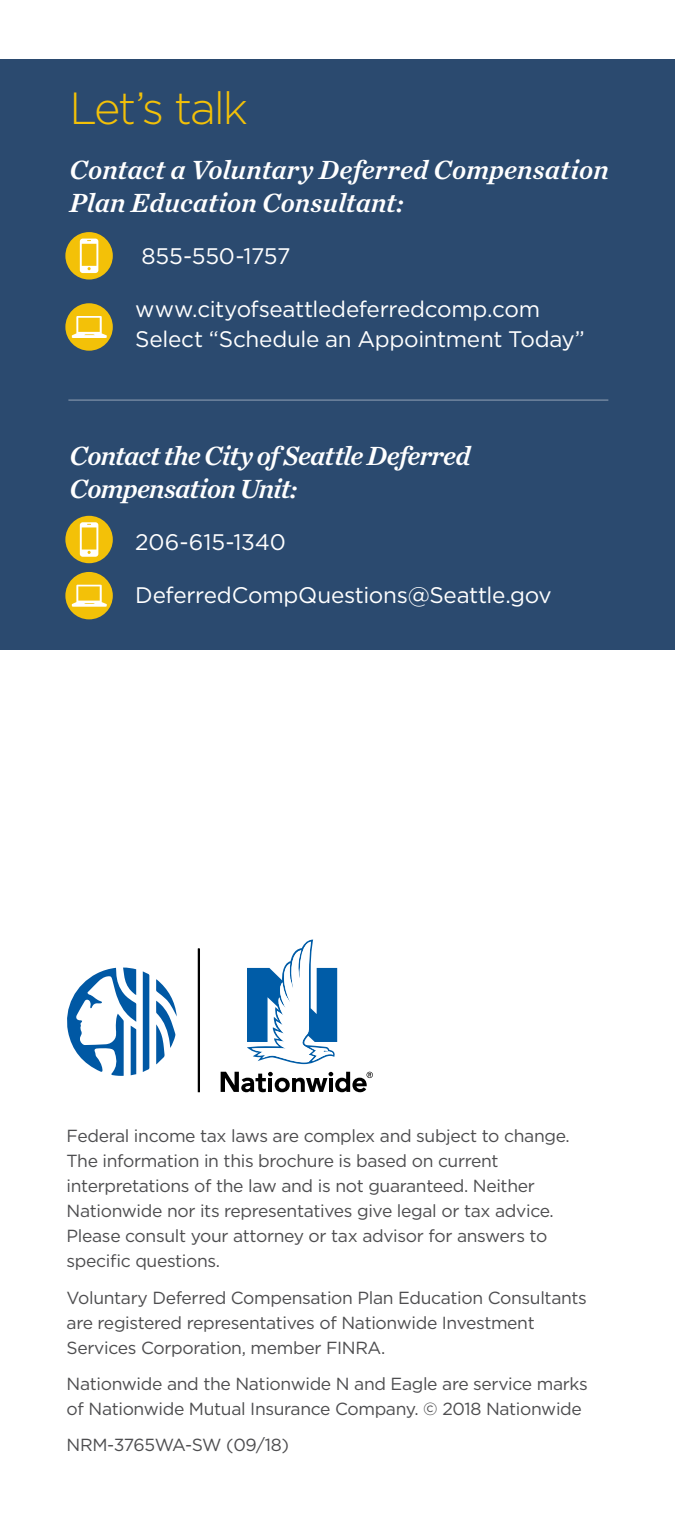
<style>
.page{position:relative;width:675px;height:1530px;background:#fff}
.page>*{position:absolute;margin:0;border:0;box-sizing:border-box;transform-origin:0 0}
.t1{font:300 45px "Gotham";letter-spacing:-.05em;color:#f3c108}
.t2{font:italic 27.5px/32.5px "Chronicle Text G1 Semi";letter-spacing:-.01em;color:#fff}
.t3{font:italic 27.5px/32.5px "Chronicle Text G1 Semi";letter-spacing:-.03em;color:#fff}
.t4{font:22.5px/30px "Gotham";letter-spacing:-.01em;color:#fff}
.t5{font:17.5px/25px "Gotham";letter-spacing:-.02em;color:#4d4d4f}
</style>
<div class="page">
<svg style="left:221px;top:1072px;width:152px;height:20px"></svg>
<svg style="left:247px;top:940px;width:90px;height:124px"></svg>
<hr style="left:198px;top:948px;width:1px;height:144px;background:#000">
<svg style="left:143px;top:971px;width:6px;height:101px"></svg>
<svg style="left:67px;top:968px;width:69px;height:108px"></svg>
<svg style="left:156px;top:979px;width:21px;height:85px"></svg>
<hr style="left:198px;top:949px;width:2px;height:143px;background:#000">
<div style="left:0;top:59px;width:675px;height:591px;background:#2b4a6f"></div>
<div style="left:65px;top:303px;width:48px;height:48px;background:#f3c108;border-radius:50%"></div>
<svg style="left:72px;top:316px;width:35px;height:22px"></svg>
<div style="left:65px;top:572px;width:48px;height:47px;background:#f3c108;border-radius:50%"></div>
<svg style="left:72px;top:585px;width:35px;height:22px"></svg>
<div style="left:65px;top:232px;width:48px;height:48px;background:#f3c108;border-radius:50%"></div>
<svg style="left:80px;top:239px;width:18px;height:34px"></svg>
<div style="left:65px;top:516px;width:48px;height:47px;background:#f3c108;border-radius:50%"></div>
<svg style="left:80px;top:522px;width:18px;height:35px"></svg>
<hr style="left:68px;top:399px;width:540px;height:2px;background:#fff">
<h1 class="t1" style="left:70px;top:80px;width:180px">Let’s talk</h1>
<h2 class="t2" style="left:70px;top:152px;width:541px">Contact a Voluntary Deferred Compensation<br>Plan Education Consultant:</h2>
<p class="t4" style="left:142px;top:241px;width:151px">855-550-1757</p>
<p class="t4" style="left:135px;top:293px;width:451px">www.cityofseattledeferredcomp.com<br>Select “Schedule an Appointment Today”</p>
<h2 class="t3" style="left:70px;top:438px;width:402px">Contact the City of Seattle Deferred<br>Compensation Unit:</h2>
<p class="t4" style="left:135px;top:527px;width:152px">206-615-1340</p>
<p class="t4" style="left:135px;top:580px;width:418px">DeferredCompQuestions@Seattle.gov</p>
<p class="t5" style="left:67px;top:1123px;width:505px">Federal income tax laws are complex and subject to change.<br>The information in this brochure is based on current interpretations of the law and is not guaranteed. Neither Nationwide nor its representatives give legal or tax advice.<br>Please consult your attorney or tax advisor for answers to specific questions.</p>
<p class="t5" style="left:67px;top:1285px;width:522px">Voluntary Deferred Compensation Plan Education Consultants are registered representatives of Nationwide Investment<br>Services Corporation, member FINRA.</p>
<p class="t5" style="left:67px;top:1371px;width:523px">Nationwide and the Nationwide N and Eagle are service marks of Nationwide Mutual Insurance Company. © 2018 Nationwide</p>
<p class="t5" style="left:67px;top:1432px;width:224px">NRM-3765WA-SW (09/18)</p>
</div>
